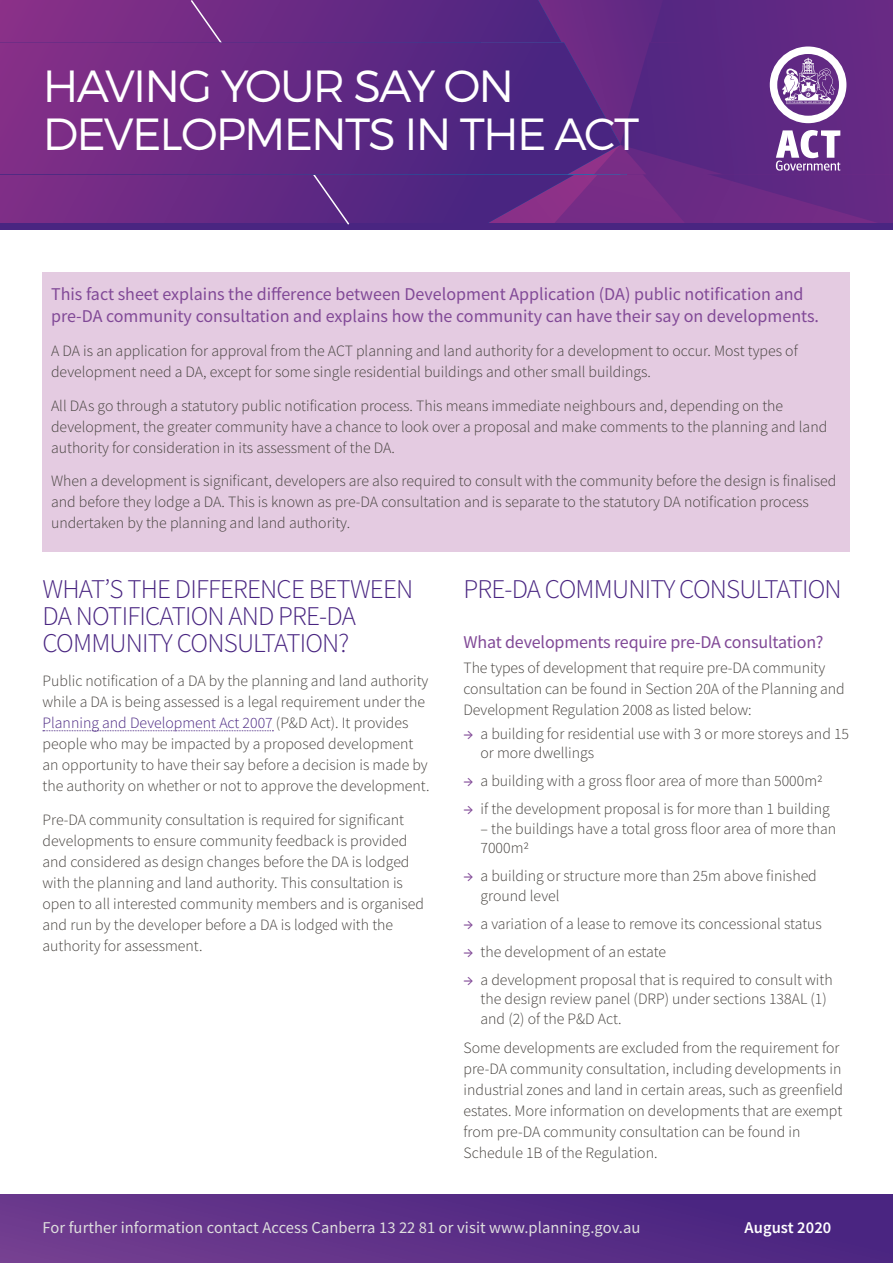
<style>
.page{position:relative;width:893px;height:1263px;background:#fff}
.page>*{position:absolute;margin:0;border:0;box-sizing:border-box;transform-origin:0 0}
.HEADING_1_-_CBR{font:300 45px/48px "Montserrat";letter-spacing:-.04em;color:#fff}
.HEADING_2_-_CBR{font:300 27px/27px "Source Sans Pro";letter-spacing:-.03em;color:#492581}
.Intro_tex{font:18px/22.5px "Source Sans Pro";color:#814997}
.HEADING_3_-_CBR{font:18px "Source Sans Pro";letter-spacing:-.01em;color:#814997}
.t1{font:16.5px "Source Sans Pro";letter-spacing:.005em;color:#dedede}
.t2{font:600 16.5px "Source Sans Pro";letter-spacing:.005em;color:#fff}
.BODY_-_CBR{font:300 15.75px/21px "Source Sans Pro";color:#45413d}
.Body_before_bullet{font:300 15.75px/21px "Source Sans Pro";letter-spacing:-.005em;color:#45413d}
.s1{color:#492581}
.s2{font-weight:400;color:#814997}
</style>
<div class="page">
<div style="left:0;top:224px;width:893px;height:6px;background:#492581"></div>
<div style="left:0;top:1195px;width:893px;height:68px;background:linear-gradient(to right,#6f3c8e,#472380)"></div>
<svg style="left:0;top:0;width:893px;height:225px;background:#662d86"></svg>
<div style="left:43px;top:272px;width:807px;height:280px;background:#e4cbe1"></div>
<svg style="left:43px;top:730px;width:230px;height:1px"></svg>
<h1 class="HEADING_1_-_CBR" style="left:43px;top:61px;width:598px">HAVING YOUR SAY ON<br>DEVELOPMENTS IN THE ACT</h1>
<p class="Intro_tex" style="left:51px;top:282px;width:770px">This fact sheet explains the difference between Development Application (DA) public notification and pre-DA community consultation and explains how the community can have their say on developments.</p>
<p class="BODY_-_CBR" style="left:51px;top:340px;width:748px">A DA is an application for approval from the ACT planning and land authority for a development to occur. Most types of development need a DA, except for some single residential buildings and other small buildings.</p>
<p class="BODY_-_CBR" style="left:51px;top:395px;width:778px">All DAs go through a statutory public notification process. This means immediate neighbours and, depending on the development, the greater community have a chance to look over a proposal and make comments to the planning and land authority for consideration in its assessment of the DA.</p>
<p class="BODY_-_CBR" style="left:51px;top:471px;width:787px">When a development is significant, developers are also required to consult with the community before the design is finalised and before they lodge a DA. This is known as pre-DA consultation and is separate to the statutory DA notification process undertaken by the planning and land authority.</p>
<h2 class="HEADING_2_-_CBR" style="left:43px;top:576px;width:372px">WHAT’S THE DIFFERENCE BETWEEN<br>DA NOTIFICATION AND PRE-DA<br>COMMUNITY CONSULTATION?</h2>
<p class="BODY_-_CBR" style="left:43px;top:670px;width:388px">Public notification of a DA by the planning and land authority while a DA is being assessed is a legal requirement under the <span class="s1">Planning and Development Act 2007</span> (P&amp;D Act). It provides people who may be impacted by a proposed development an opportunity to have their say before a decision is made by the authority on whether or not to approve the development.</p>
<p class="BODY_-_CBR" style="left:43px;top:809px;width:383px">Pre-DA community consultation is required for significant developments to ensure community feedback is provided and considered as design changes before the DA is lodged with the planning and land authority. This consultation is open to all interested community members and is organised and run by the developer before a DA is lodged with the authority for assessment.</p>
<h2 class="HEADING_2_-_CBR" style="left:463px;top:576px;width:380px">PRE-DA COMMUNITY CONSULTATION</h2>
<h3 class="HEADING_3_-_CBR" style="left:463px;top:630px;width:362px">What developments require pre-DA consultation?</h3>
<p class="Body_before_bullet" style="left:463px;top:657px;width:383px">The types of development that require pre-DA community consultation can be found in Section 20A of the Planning and<br>Development Regulation 2008 as listed below:</p>
<p class="BODY_-_CBR" style="left:480px;top:724px;width:370px;line-height:19.5px;text-indent:-17px"><span class="s2">→</span> a building for residential use with 3 or more storeys and 15 or more dwellings</p>
<p class="BODY_-_CBR" style="left:463px;top:770px;width:361px"><span class="s2">→</span> a building with a gross floor area of more than 5000m2</p>
<p class="BODY_-_CBR" style="left:463px;top:798px;width:368px"><span class="s2">→</span> if the development proposal is for more than 1 building</p>
<p class="BODY_-_CBR" style="left:480px;top:819px;width:357px;line-height:19.5px">– the buildings have a total gross floor area of more than<br>7000m2</p>
<p class="BODY_-_CBR" style="left:480px;top:866px;width:338px;line-height:19.5px;text-indent:-17px"><span class="s2">→</span> a building or structure more than 25m above finished ground level</p>
<p class="BODY_-_CBR" style="left:463px;top:913px;width:360px"><span class="s2">→</span> a variation of a lease to remove its concessional status</p>
<p class="BODY_-_CBR" style="left:463px;top:941px;width:204px"><span class="s2">→</span> the development of an estate</p>
<p class="BODY_-_CBR" style="left:480px;top:970px;width:354px;line-height:19.5px;text-indent:-17px"><span class="s2">→</span> a development proposal that is required to consult with the design review panel (DRP) under sections 138AL (1) and (2) of the P&amp;D Act.</p>
<p class="BODY_-_CBR" style="left:463px;top:1037px;width:381px">Some developments are excluded from the requirement for pre-DA community consultation, including developments in industrial zones and land in certain areas, such as greenfield estates. More information on developments that are exempt from pre-DA community consultation can be found in Schedule 1B of the Regulation.</p>
<p class="t1" style="left:43px;top:1217px;width:599px">For further information contact Access Canberra 13 22 81 or visit www.planning.gov.au</p>
<p class="t2" style="left:745px;top:1216px;width:88px">August 2020</p>
</div>
